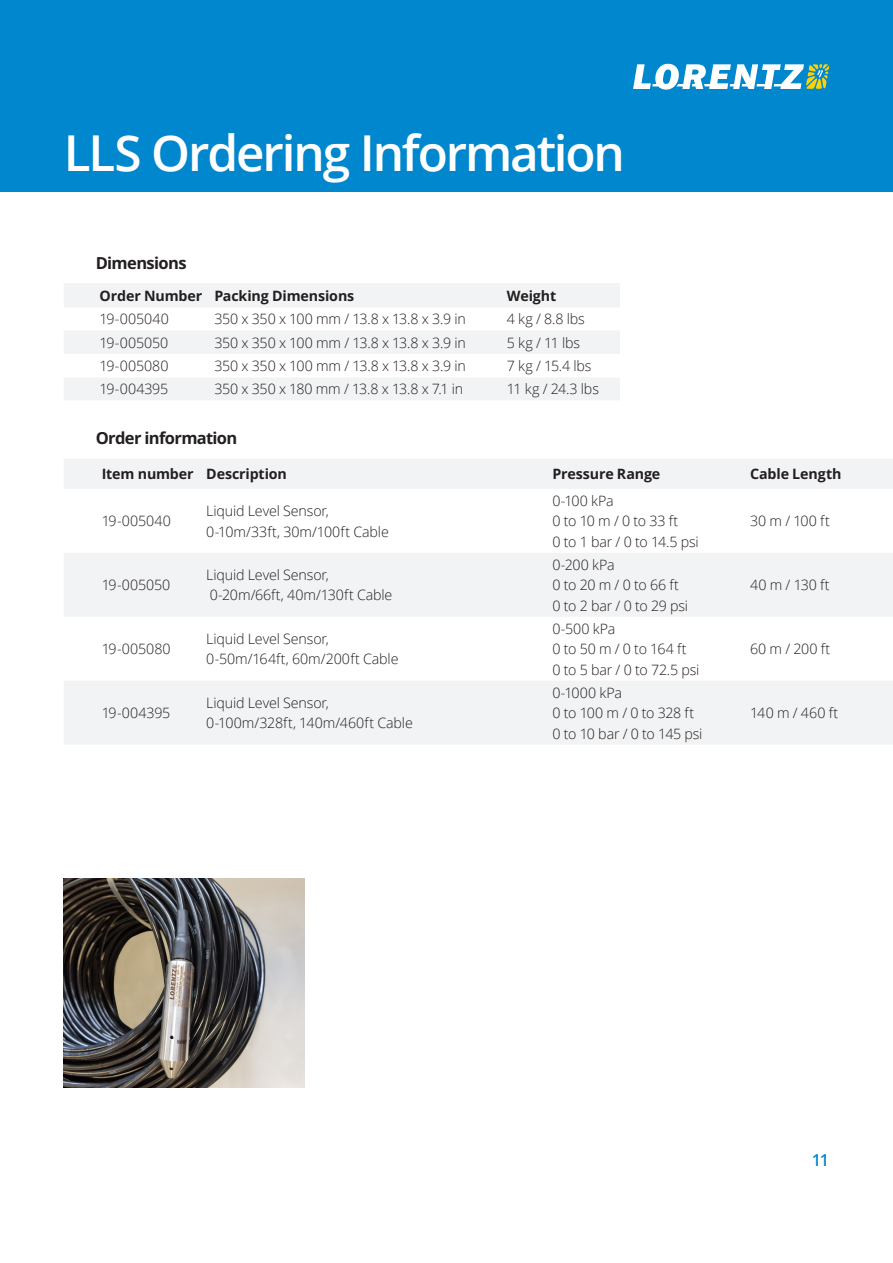
<style>
.page{position:relative;width:893px;height:1263px;background:#fff}
.page>*{position:absolute;margin:0;border:0;box-sizing:border-box;transform-origin:0 0}
.DocumentHead{font:600 49.5px "Open Sans";letter-spacing:-.045em;color:#fff}
.SubHeader_aboveTable{font:700 16.5px "Open Sans";letter-spacing:-.04em;color:#231f20}
.t1{font:600 16.5px "Open Sans";color:#0087cd}
.TableStandardText{font:300 14.25px "Open Sans";letter-spacing:-.01em;color:#231f20}
.TableSubHeader{font:700 14.25px "Open Sans";letter-spacing:-.01em;color:#231f20}
</style>
<div class="page">
<div style="left:0;top:0;width:893px;height:191px;background:#0087cd"></div>
<svg style="left:633px;top:64px;width:196px;height:26px"></svg>
<img style="left:64px;top:878px;width:241px;height:210px">
<svg style="left:64px;top:459px;width:829px;height:285px;fill:#f2f3f4"></svg>
<svg style="left:64px;top:283px;width:556px;height:117px;fill:#f2f3f4"></svg>
<p class="DocumentHead" style="left:64px;top:119px;width:563px">LLS Ordering Information</p>
<p class="SubHeader_aboveTable" style="left:96px;top:251px;width:92px">Dimensions</p>
<p class="TableSubHeader" style="left:100px;top:286px;width:104px">Order Number</p>
<p class="TableSubHeader" style="left:214px;top:286px;width:141px">Packing Dimensions</p>
<p class="TableSubHeader" style="left:507px;top:286px;width:51px">Weight</p>
<p class="TableStandardText" style="left:100px;top:309px;width:71px">19-005040</p>
<p class="TableStandardText" style="left:214px;top:309px;width:253px">350 x 350 x 100 mm / 13.8 x 13.8 x 3.9 in</p>
<p class="TableStandardText" style="left:507px;top:309px;width:80px">4 kg / 8.8 lbs</p>
<p class="TableStandardText" style="left:100px;top:333px;width:70px">19-005050</p>
<p class="TableStandardText" style="left:214px;top:333px;width:253px">350 x 350 x 100 mm / 13.8 x 13.8 x 3.9 in</p>
<p class="TableStandardText" style="left:507px;top:333px;width:75px">5 kg / 11 lbs</p>
<p class="TableStandardText" style="left:100px;top:356px;width:70px">19-005080</p>
<p class="TableStandardText" style="left:214px;top:356px;width:253px">350 x 350 x 100 mm / 13.8 x 13.8 x 3.9 in</p>
<p class="TableStandardText" style="left:507px;top:356px;width:86px">7 kg / 15.4 lbs</p>
<p class="TableStandardText" style="left:100px;top:379px;width:70px">19-004395</p>
<p class="TableStandardText" style="left:214px;top:379px;width:250px">350 x 350 x 180 mm / 13.8 x 13.8 x 7.1 in</p>
<p class="TableStandardText" style="left:507px;top:379px;width:94px">11 kg / 24.3 lbs</p>
<p class="SubHeader_aboveTable" style="left:96px;top:427px;width:143px">Order information</p>
<p class="TableSubHeader" style="left:102px;top:464px;width:94px">Item number</p>
<p class="TableSubHeader" style="left:206px;top:464px;width:82px">Description</p>
<p class="TableSubHeader" style="left:552px;top:464px;width:109px">Pressure Range</p>
<p class="TableSubHeader" style="left:750px;top:464px;width:93px">Cable Length</p>
<p class="TableStandardText" style="left:102px;top:511px;width:71px">19-005040</p>
<p class="TableStandardText" style="left:552px;top:491px;width:63px">0-100 kPa</p>
<p class="TableStandardText" style="left:552px;top:511px;width:127px">0 to 10 m / 0 to 33 ft</p>
<p class="TableStandardText" style="left:552px;top:532px;width:148px">0 to 1 bar / 0 to 14.5 psi</p>
<p class="TableStandardText" style="left:206px;top:501px;width:124px">Liquid Level Sensor,</p>
<p class="TableStandardText" style="left:206px;top:522px;width:184px">0-10m/33ft, 30m/100ft Cable</p>
<p class="TableStandardText" style="left:750px;top:511px;width:81px">30 m / 100 ft</p>
<p class="TableStandardText" style="left:102px;top:575px;width:70px">19-005050</p>
<p class="TableStandardText" style="left:206px;top:565px;width:124px">Liquid Level Sensor,</p>
<p class="TableStandardText" style="left:210px;top:585px;width:184px">0-20m/66ft, 40m/130ft Cable</p>
<p class="TableStandardText" style="left:552px;top:555px;width:64px">0-200 kPa</p>
<p class="TableStandardText" style="left:552px;top:575px;width:128px">0 to 20 m / 0 to 66 ft</p>
<p class="TableStandardText" style="left:552px;top:596px;width:137px">0 to 2 bar / 0 to 29 psi</p>
<p class="TableStandardText" style="left:750px;top:575px;width:81px">40 m / 130 ft</p>
<p class="TableStandardText" style="left:102px;top:639px;width:70px">19-005080</p>
<p class="TableStandardText" style="left:206px;top:629px;width:124px">Liquid Level Sensor,</p>
<p class="TableStandardText" style="left:206px;top:649px;width:194px">0-50m/164ft, 60m/200ft Cable</p>
<p class="TableStandardText" style="left:552px;top:619px;width:65px">0-500 kPa</p>
<p class="TableStandardText" style="left:552px;top:639px;width:136px">0 to 50 m / 0 to 164 ft</p>
<p class="TableStandardText" style="left:552px;top:660px;width:149px">0 to 5 bar / 0 to 72.5 psi</p>
<p class="TableStandardText" style="left:750px;top:639px;width:82px">60 m / 200 ft</p>
<p class="TableStandardText" style="left:102px;top:703px;width:70px">19-004395</p>
<p class="TableStandardText" style="left:206px;top:693px;width:124px">Liquid Level Sensor,</p>
<p class="TableStandardText" style="left:206px;top:713px;width:208px">0-100m/328ft, 140m/460ft Cable</p>
<p class="TableStandardText" style="left:552px;top:683px;width:71px">0-1000 kPa</p>
<p class="TableStandardText" style="left:552px;top:703px;width:143px">0 to 100 m / 0 to 328 ft</p>
<p class="TableStandardText" style="left:552px;top:724px;width:152px">0 to 10 bar / 0 to 145 psi</p>
<p class="TableStandardText" style="left:750px;top:703px;width:90px">140 m / 460 ft</p>
<p class="t1" style="left:812px;top:1148px;width:19px">11</p>
</div>
